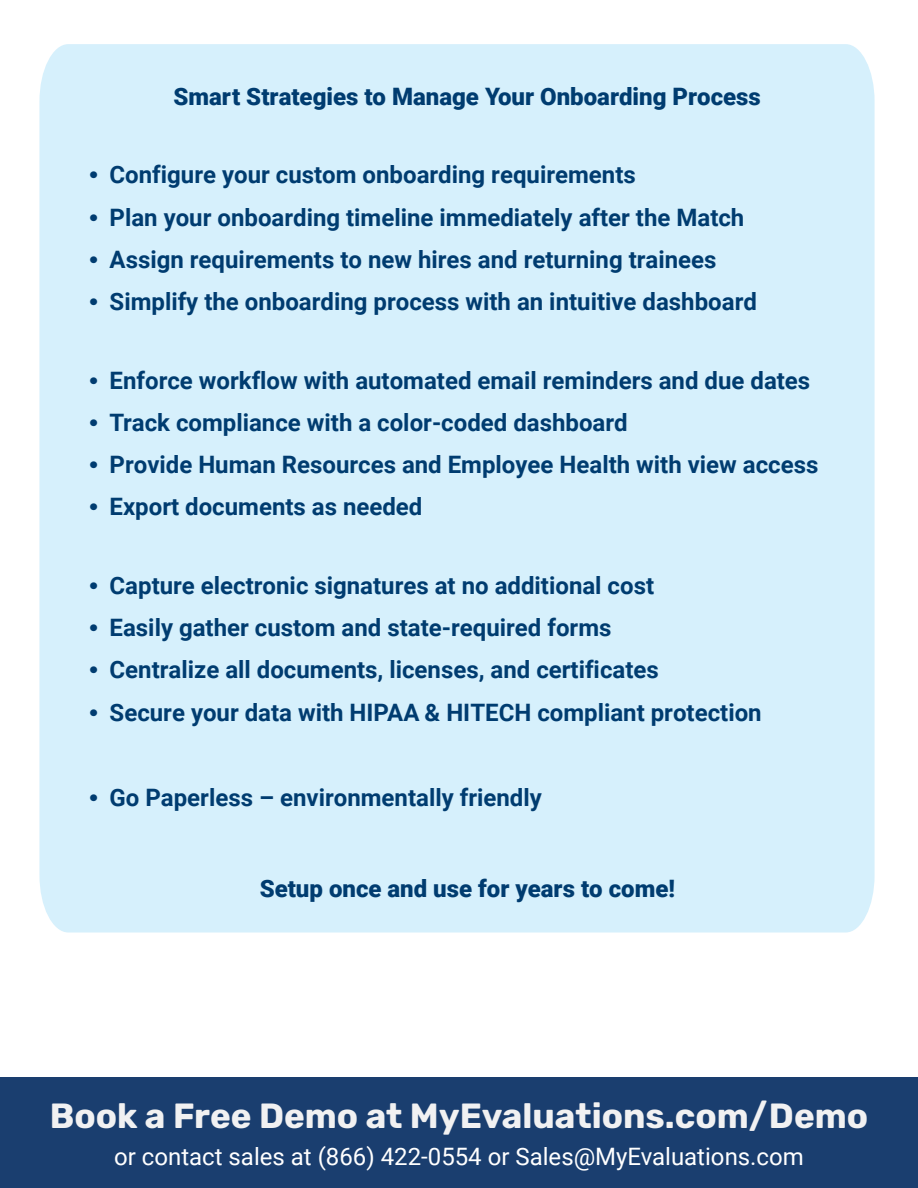
<style>
.page{position:relative;width:918px;height:1188px;background:#fff}
.page>*{position:absolute;margin:0;border:0;box-sizing:border-box;transform-origin:0 0}
.t1{font:300 34.95px "Rubik";color:#f1f1f2}
.t2{font:700 24px "Roboto";color:#003c70}
.t3{font:900 24px "Roboto";color:#003c70}
.t4{font:24px "Roboto";color:#fff}
.s1{font-family:"Arial"}
</style>
<div class="page">
<div style="left:39px;top:44px;width:836px;height:889px;background:#d6f0fc"></div>
<div style="left:0;top:1077px;width:918px;height:111px;background:#1a3e6f"></div>
<p class="t3" style="left:173px;top:80px;width:589px">Smart Strategies to Manage Your Onboarding Process</p>
<p class="t2" style="left:89px;top:158px;width:548px"><span class="s1">•</span> Configure your custom onboarding requirements</p>
<p class="t2" style="left:89px;top:200px;width:657px"><span class="s1">•</span> Plan your onboarding timeline immediately after the Match</p>
<p class="t2" style="left:89px;top:243px;width:629px"><span class="s1">•</span> Assign requirements to new hires and returning trainees</p>
<p class="t2" style="left:89px;top:285px;width:669px"><span class="s1">•</span> Simplify the onboarding process with an intuitive dashboard</p>
<p class="t2" style="left:89px;top:363px;width:722px"><span class="s1">•</span> Enforce workflow with automated email reminders and due dates</p>
<p class="t2" style="left:89px;top:405px;width:540px"><span class="s1">•</span> Track compliance with a color-coded dashboard</p>
<p class="t2" style="left:89px;top:448px;width:731px"><span class="s1">•</span> Provide Human Resources and Employee Health with view access</p>
<p class="t2" style="left:89px;top:490px;width:335px"><span class="s1">•</span> Export documents as needed</p>
<p class="t2" style="left:89px;top:568px;width:566px"><span class="s1">•</span> Capture electronic signatures at no additional cost</p>
<p class="t2" style="left:89px;top:611px;width:524px"><span class="s1">•</span> Easily gather custom and state-required forms</p>
<p class="t2" style="left:89px;top:653px;width:571px"><span class="s1">•</span> Centralize all documents, licenses, and certificates</p>
<p class="t2" style="left:89px;top:695px;width:674px"><span class="s1">•</span> Secure your data with HIPAA &amp; HITECH compliant protection</p>
<p class="t2" style="left:89px;top:781px;width:454px"><span class="s1">•</span> Go Paperless – environmentally friendly</p>
<p class="t3" style="left:260px;top:871px;width:417px">Setup once and use for years to come!</p>
<h1 class="t1" style="left:50px;top:1097px;width:820px">Book a Free Demo at MyEvaluations.com/Demo</h1>
<p class="t4" style="left:114px;top:1140px;width:691px">or contact sales at (866) 422-0554 or Sales@MyEvaluations.com</p>
</div>
